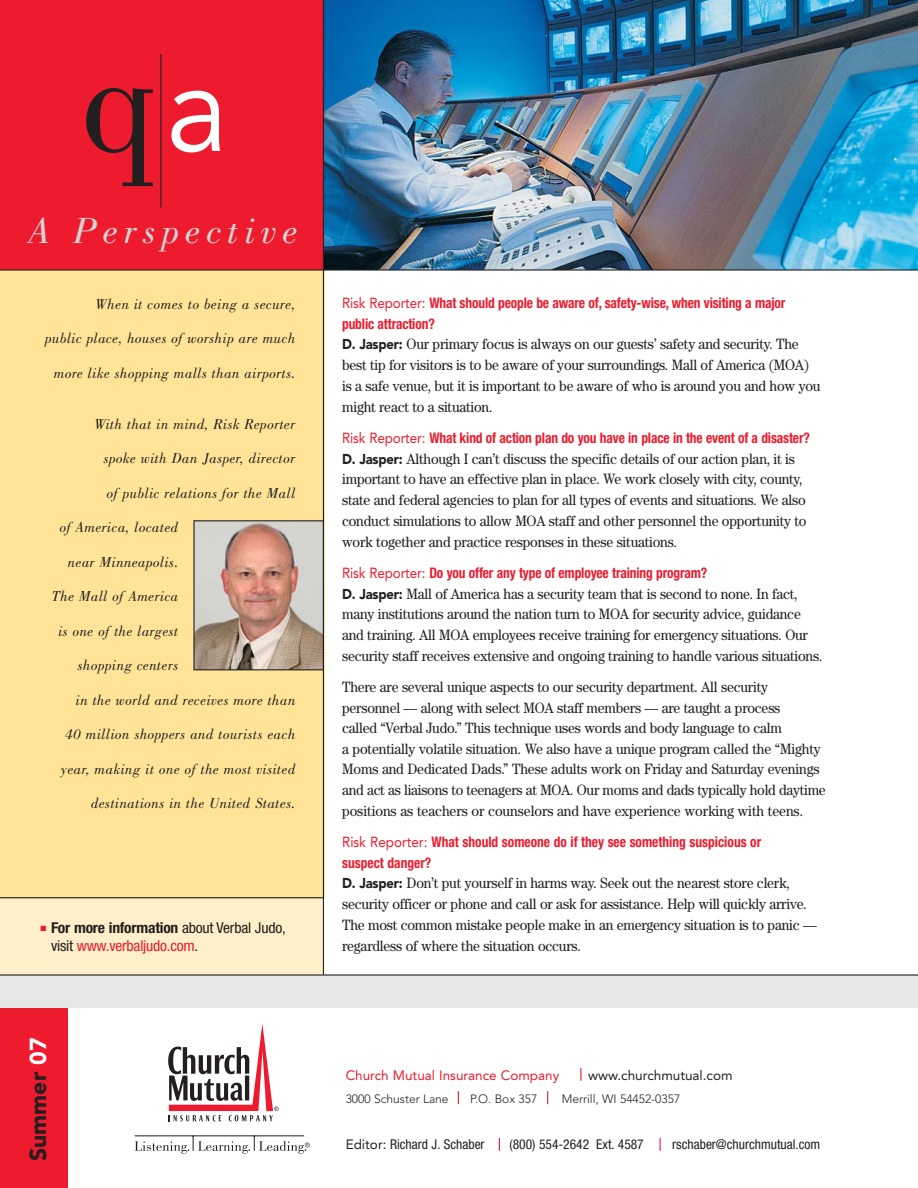
<style>
.page{position:relative;width:918px;height:1188px;background:#fff}
.page>*{position:absolute;margin:0;border:0;box-sizing:border-box;transform-origin:0 0}
.t1{font:155.25px "Bodoni";color:#231f20}
.t2{font:italic 37.5px "Bodoni";letter-spacing:.15em;color:#d1d3d4;scale:1.05 1}
.t3{font:900 22.95px "Avenir";color:#231f20}
.t4{font:15px/20.7px "Century";letter-spacing:-.015em;color:#231f20;scale:.92 1}
.t5{font:italic 15px "Bodoni";letter-spacing:.025em;color:#231f20}
.t6{font:condensed 15px/17.2px "Helvetica Neue";letter-spacing:-.015em;color:#231f20;scale:1.04 1}
.t7{font:700 condensed 14.7px/20.7px "Helvetica Neue";letter-spacing:-.01em;color:#ed1b2d;scale:.92 1}
.t8{font:condensed 13.5px "Helvetica Neue";color:#231f20}
.t9{font:13.5px "Avenir";color:#ed1b2d}
.t10{font:13.5px "Avenir";color:#231f20}
.t11{font:300 12px "Avenir";color:#231f20}
.s1{font-family:"Avenir";font-size:125.7px;color:#fff}
.s2{font-weight:700}
.s3{color:#ed1b2d}
.s4{color:#fff}
.s5{font-family:"Avenir";font-weight:400;font-stretch:normal}
.s6{font-family:"Avenir";font-weight:900;font-size:14.25px}
.s7{font-family:"Avenir";font-stretch:normal}
</style>
<div class="page">
<div style="left:0;top:898px;width:324px;height:77px;background:#fff0c9"></div>
<div style="left:0;top:995px;width:68px;height:193px;background:#ed1b2d"></div>
<div style="left:0;top:975px;width:918px;height:33px;background:#e6e7e8"></div>
<div style="left:0;top:270px;width:324px;height:628px;background:#ffe497"></div>
<img style="left:195px;top:522px;width:127px;height:146px">
<div style="left:193px;top:520px;width:131px;height:150px;border:1px solid #231f20"></div>
<hr style="left:0;top:897px;width:324px;height:1px;background:#231f20">
<hr style="left:0;top:974px;width:918px;height:2px;background:#231f20">
<img style="left:324px;top:0;width:593px;height:269px">
<div style="left:0;top:0;width:323px;height:270px;background:#ed1b2d"></div>
<hr style="left:160px;top:54px;width:2px;height:154px;background:#231f20">
<hr style="left:0;top:269px;width:918px;height:2px;background:#231f20">
<svg style="left:580px;top:1068px;width:1px;height:13px"></svg>
<svg style="left:458px;top:1091px;width:1px;height:13px"></svg>
<svg style="left:660px;top:1138px;width:1px;height:13px"></svg>
<svg style="left:547px;top:1091px;width:1px;height:13px"></svg>
<svg style="left:499px;top:1138px;width:1px;height:13px"></svg>
<svg style="left:168px;top:1024px;width:111px;height:97px"></svg>
<svg style="left:135px;top:1136px;width:175px;height:18px"></svg>
<hr style="left:323px;top:0;width:1px;height:975px;background:#231f20">
<hr style="left:917px;top:0;width:1px;height:1188px;background:#231f20">
<h1 class="t1" style="left:81px;top:43px;width:149px">q<span class="s1">a</span></h1>
<h2 class="t2" style="left:29px;top:217px;width:258px">A Perspective</h2>
<p class="t5" style="left:96px;top:298px;width:201px">When it comes to being a secure,</p>
<p class="t5" style="left:45px;top:333px;width:252px">public place, houses of worship are much</p>
<p class="t5" style="left:54px;top:367px;width:243px">more like shopping malls than airports.</p>
<p class="t5" style="left:94px;top:418px;width:203px">With that in mind, Risk Reporter</p>
<p class="t5" style="left:104px;top:453px;width:193px">spoke with Dan Jasper, director</p>
<p class="t5" style="left:107px;top:487px;width:190px">of public relations for the Mall</p>
<p class="t5" style="left:60px;top:522px;width:120px">of America, located</p>
<p class="t5" style="left:68px;top:556px;width:112px">near Minneapolis.</p>
<p class="t5" style="left:52px;top:591px;width:128px">The Mall of America</p>
<p class="t5" style="left:58px;top:625px;width:122px">is one of the largest</p>
<p class="t5" style="left:78px;top:660px;width:102px">shopping centers</p>
<p class="t5" style="left:76px;top:694px;width:221px">in the world and receives more than</p>
<p class="t5" style="left:66px;top:729px;width:231px">40 million shoppers and tourists each</p>
<p class="t5" style="left:61px;top:763px;width:236px">year, making it one of the most visited</p>
<p class="t5" style="left:91px;top:798px;width:206px">destinations in the United States.</p>
<p class="t6" style="left:51px;top:921px;width:227px;text-indent:-10px"><sup>■</sup> <span class="s2">For more information</span> about Verbal Judo, visit <span class="s3">www.verbaljudo.com</span>.</p>
<h3 class="t3" style="left:29px;top:1161px;width:125px;rotate:-90deg">Summer <span class="s4">07</span></h3>
<p class="t7" style="left:342px;top:294px;width:483px"><span class="s5">Risk Reporter:</span> What should people be aware of, safety-wise, when visiting a major public attraction?</p>
<p class="t4" style="left:342px;top:335px;width:522px"><span class="s6">D. Jasper:</span> Our primary focus is always on our guests’ safety and security. The best tip for visitors is to be aware of your surroundings. Mall of America (MOA) is a safe venue, but it is important to be aware of who is around you and how you might react to a situation.</p>
<p class="t7" style="left:342px;top:429px;width:510px"><span class="s5">Risk Reporter:</span> What kind of action plan do you have in place in the event of a disaster?</p>
<p class="t4" style="left:342px;top:450px;width:506px"><span class="s6">D. Jasper:</span> Although I can’t discuss the specific details of our action plan, it is important to have an effective plan in place. We work closely with city, county, state and federal agencies to plan for all types of events and situations. We also conduct simulations to allow MOA staff and other personnel the opportunity to work together and practice responses in these situations.</p>
<p class="t7" style="left:342px;top:564px;width:398px"><span class="s5">Risk Reporter:</span> Do you offer any type of employee training program?</p>
<p class="t4" style="left:342px;top:585px;width:524px"><span class="s6">D. Jasper:</span> Mall of America has a security team that is second to none. In fact, many institutions around the nation turn to MOA for security advice, guidance and training. All MOA employees receive training for emergency situations. Our security staff receives extensive and ongoing training to handle various situations.</p>
<p class="t4" style="left:342px;top:678px;width:527px">There are several unique aspects to our security department. All security personnel — along with select MOA staff members — are taught a process<br>called “Verbal Judo.” This technique uses words and body language to calm<br>a potentially volatile situation. We also have a unique program called the “Mighty Moms and Dedicated Dads.” These adults work on Friday and Saturday evenings and act as liaisons to teenagers at MOA. Our moms and dads typically hold daytime positions as teachers or counselors and have experience working with teens.</p>
<p class="t7" style="left:342px;top:833px;width:457px"><span class="s5">Risk Reporter:</span> What should someone do if they see something suspicious or suspect danger?</p>
<p class="t4" style="left:342px;top:874px;width:518px"><span class="s6">D. Jasper:</span> Don’t put yourself in harms way. Seek out the nearest store clerk, security officer or phone and call or ask for assistance. Help will quickly arrive.<br>The most common mistake people make in an emergency situation is to panic — regardless of where the situation occurs.</p>
<p class="t9" style="left:346px;top:1070px;width:215px">Church Mutual Insurance Company</p>
<p class="t10" style="left:588px;top:1070px;width:146px">www.churchmutual.com</p>
<p class="t11" style="left:346px;top:1094px;width:104px">3000 Schuster Lane</p>
<p class="t11" style="left:470px;top:1094px;width:69px">P.O. Box 357</p>
<p class="t11" style="left:562px;top:1094px;width:120px">Merrill, WI 54452-0357</p>
<p class="t8" style="left:346px;top:1140px;width:140px"><span class="s7">Editor:</span> Richard J. Schaber</p>
<p class="t8" style="left:510px;top:1140px;width:136px">(800) 554-2642 Ext. 4587</p>
<p class="t8" style="left:672px;top:1140px;width:149px">rschaber@churchmutual.com</p>
</div>
